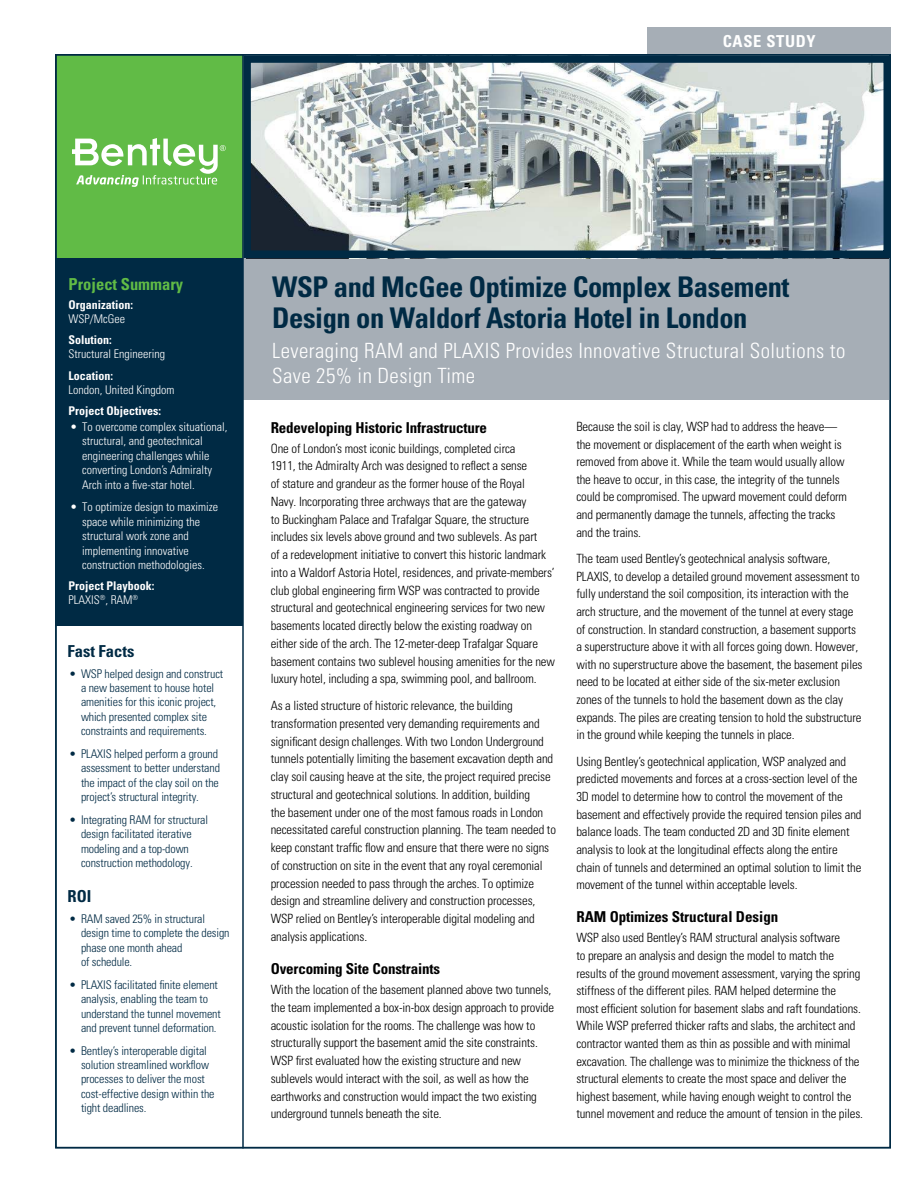
<style>
.page{position:relative;width:918px;height:1188px;background:#fff}
.page>*{position:absolute;margin:0;border:0;box-sizing:border-box;transform-origin:0 0}
.t1{font:700 condensed 28.5px/31.5px "Univers";letter-spacing:-.015em;color:#002a44}
.t2{font:300 condensed 21px/25.2px "Univers";letter-spacing:.02em;color:#fff}
.t3{font:700 condensed 16.5px "Univers";color:#61bb46}
.t4{font:700 condensed 16.5px "Univers";color:#002a44}
.t5{font:700 condensed 16.5px "Univers";letter-spacing:.04em;color:#fff}
.t6{font:700 condensed 15px "Univers";letter-spacing:-.01em;color:#000}
.t7{font:300 condensed 12.75px/17.7px "Univers";letter-spacing:-.01em;color:#000}
.t8{font:300 condensed 12px/14.4px "Univers";letter-spacing:-.01em;color:#002a44}
.t9{font:300 condensed 12px/14.4px "Univers";color:#fff}
.t10{font:700 condensed 12px/14.4px "Univers";color:#fff}
.s1{font-weight:300}
</style>
<div class="page">
<div style="left:55px;top:55px;width:188px;height:204px;background:#61bb46"></div>
<svg style="left:72px;top:138px;width:154px;height:49px"></svg>
<div style="left:648px;top:27px;width:243px;height:27px;background:#a6aeb6"></div>
<div style="left:244px;top:258px;width:647px;height:141px;background:#a6aeb6"></div>
<img style="left:252px;top:64px;width:630px;height:185px">
<div style="left:243px;top:55px;width:648px;height:203px;border:8px solid #002a44"></div>
<hr style="left:242px;top:54px;width:2px;height:1094px;background:#002a44">
<div style="left:55px;top:258px;width:187px;height:367px;background:#002a44"></div>
<p class="t5" style="left:723px;top:32px;width:95px">CASE STUDY</p>
<p class="t3" style="left:69px;top:278px;width:116px">Project Summary</p>
<p class="t10" style="left:69px;top:298px;width:66px">Organization:</p>
<p class="t9" style="left:69px;top:312px;width:58px">WSP/McGee</p>
<p class="t10" style="left:69px;top:334px;width:45px">Solution:</p>
<p class="t9" style="left:69px;top:348px;width:98px">Structural Engineering</p>
<p class="t10" style="left:69px;top:369px;width:46px">Location:</p>
<p class="t9" style="left:69px;top:384px;width:107px">London, United Kingdom</p>
<p class="t10" style="left:69px;top:405px;width:94px">Project Objectives:</p>
<p class="t9" style="left:82px;top:421px;width:147px;text-indent:-12px">• To overcome complex situational, structural, and geotechnical engineering challenges while converting London’s Admiralty<br>Arch into a five-star hotel.</p>
<p class="t9" style="left:82px;top:501px;width:137px;text-indent:-12px">• To optimize design to maximize space while minimizing the structural work zone and implementing innovative construction methodologies.</p>
<p class="t10" style="left:69px;top:580px;width:88px">Project Playbook:<br><span class="s1">PLAXIS</span><sup>®</sup><span class="s1">, RAM</span><sup>®</sup></p>
<p class="t4" style="left:68px;top:645px;width:68px">Fast Facts</p>
<p class="t8" style="left:69px;top:667px;width:156px;text-align:center">• WSP helped design and construct a new basement to house hotel amenities for this iconic project, which presented complex site constraints and requirements.</p>
<p class="t8" style="left:81px;top:747px;width:141px;text-indent:-12px">• PLAXIS helped perform a ground assessment to better understand the impact of the clay soil on the project’s structural integrity.</p>
<p class="t8" style="left:69px;top:813px;width:141px;text-align:center">• Integrating RAM for structural design facilitated iterative modeling and a top-down construction methodology.</p>
<p class="t4" style="left:68px;top:890px;width:25px">ROI</p>
<p class="t8" style="left:81px;top:912px;width:150px;text-indent:-12px">• RAM saved 25% in structural design time to complete the design phase one month ahead<br>of schedule.</p>
<p class="t8" style="left:81px;top:978px;width:141px;text-indent:-12px">• PLAXIS facilitated finite element analysis, enabling the team to understand the tunnel movement and prevent tunnel deformation.</p>
<p class="t8" style="left:81px;top:1044px;width:135px;text-indent:-12px">• Bentley’s interoperable digital solution streamlined workflow processes to deliver the most cost-effective design within the tight deadlines.</p>
<h1 class="t1" style="left:272px;top:274px;width:519px">WSP and McGee Optimize Complex Basement<br>Design on Waldorf Astoria Hotel in London</h1>
<h2 class="t2" style="left:272px;top:339px;width:575px">Leveraging RAM and PLAXIS Provides Innovative Structural Solutions to<br>Save 25% in Design Time</h2>
<p class="t6" style="left:271px;top:422px;width:218px">Redeveloping Historic Infrastructure</p>
<p class="t7" style="left:271px;top:440px;width:286px">One of London’s most iconic buildings, completed circa<br>1911, the Admiralty Arch was designed to reflect a sense<br>of stature and grandeur as the former house of the Royal<br>Navy. Incorporating three archways that are the gateway<br>to Buckingham Palace and Trafalgar Square, the structure includes six levels above ground and two sublevels. As part<br>of a redevelopment initiative to convert this historic landmark into a Waldorf Astoria Hotel, residences, and private-members’ club global engineering firm WSP was contracted to provide structural and geotechnical engineering services for two new basements located directly below the existing roadway on either side of the arch. The 12-meter-deep Trafalgar Square basement contains two sublevel housing amenities for the new luxury hotel, including a spa, swimming pool, and ballroom.</p>
<p class="t7" style="left:271px;top:698px;width:287px">As a listed structure of historic relevance, the building transformation presented very demanding requirements and significant design challenges. With two London Underground tunnels potentially limiting the basement excavation depth and clay soil causing heave at the site, the project required precise structural and geotechnical solutions. In addition, building<br>the basement under one of the most famous roads in London necessitated careful construction planning. The team needed to keep constant traffic flow and ensure that there were no signs of construction on site in the event that any royal ceremonial procession needed to pass through the arches. To optimize design and streamline delivery and construction processes, WSP relied on Bentley’s interoperable digital modeling and analysis applications.</p>
<p class="t6" style="left:271px;top:963px;width:171px">Overcoming Site Constraints</p>
<p class="t7" style="left:271px;top:982px;width:285px">With the location of the basement planned above two tunnels, the team implemented a box-in-box design approach to provide acoustic isolation for the rooms. The challenge was how to structurally support the basement amid the site constraints.<br>WSP first evaluated how the existing structure and new sublevels would interact with the soil, as well as how the earthworks and construction would impact the two existing underground tunnels beneath the site.</p>
<p class="t7" style="left:576px;top:419px;width:272px">Because the soil is clay, WSP had to address the heave— the movement or displacement of the earth when weight is removed from above it. While the team would usually allow the heave to occur, in this case, the integrity of the tunnels could be compromised. The upward movement could deform and permanently damage the tunnels, affecting the tracks and the trains.</p>
<p class="t7" style="left:576px;top:551px;width:288px">The team used Bentley’s geotechnical analysis software, PLAXIS, to develop a detailed ground movement assessment to fully understand the soil composition, its interaction with the arch structure, and the movement of the tunnel at every stage of construction. In standard construction, a basement supports a superstructure above it with all forces going down. However, with no superstructure above the basement, the basement piles need to be located at either side of the six-meter exclusion zones of the tunnels to hold the basement down as the clay expands. The piles are creating tension to hold the substructure in the ground while keeping the tunnels in place.</p>
<p class="t7" style="left:576px;top:754px;width:287px">Using Bentley’s geotechnical application, WSP analyzed and predicted movements and forces at a cross-section level of the 3D model to determine how to control the movement of the basement and effectively provide the required tension piles and balance loads. The team conducted 2D and 3D finite element analysis to look at the longitudinal effects along the entire chain of tunnels and determined an optimal solution to limit the movement of the tunnel within acceptable levels.</p>
<p class="t6" style="left:576px;top:911px;width:203px">RAM Optimizes Structural Design</p>
<p class="t7" style="left:576px;top:930px;width:288px">WSP also used Bentley’s RAM structural analysis software<br>to prepare an analysis and design the model to match the results of the ground movement assessment, varying the spring stiffness of the different piles. RAM helped determine the<br>most efficient solution for basement slabs and raft foundations.<br>While WSP preferred thicker rafts and slabs, the architect and contractor wanted them as thin as possible and with minimal excavation. The challenge was to minimize the thickness of the structural elements to create the most space and deliver the highest basement, while having enough weight to control the tunnel movement and reduce the amount of tension in the piles.</p>
</div>
